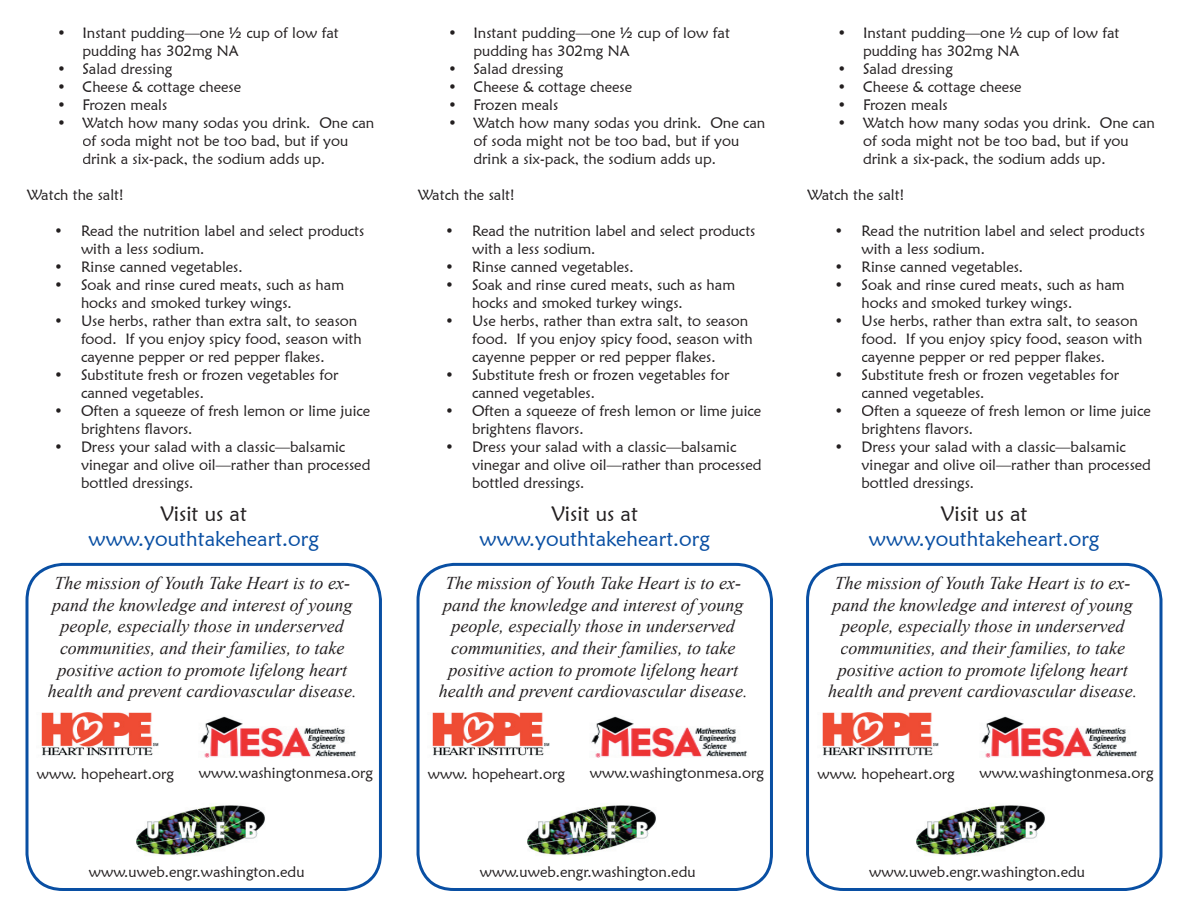
<style>
.page{position:relative;width:1188px;height:918px;background:#fff}
.page>*{position:absolute;margin:0;border:0;box-sizing:border-box;transform-origin:0 0}
.t1{font:21px "Maiandra GD";color:#094fa3}
.t2{font:21px "Maiandra GD";color:#231f20}
.t3{font:italic 18px/21.6px "Times New Roman";color:#231f20;text-align:center}
.t4{font:15px/18px "Maiandra GD";color:#231f20}
</style>
<div class="page">
<svg style="left:25px;top:563px;width:357px;height:328px"></svg>
<svg style="left:417px;top:563px;width:356px;height:328px"></svg>
<svg style="left:806px;top:563px;width:357px;height:328px"></svg>
<p class="t4" style="left:82px;top:24px;width:258px;text-indent:-26px">• Instant pudding—one ½ cup of low fat pudding has 302mg NA</p>
<p class="t4" style="left:57px;top:60px;width:117px">• Salad dressing</p>
<p class="t4" style="left:57px;top:78px;width:186px">• Cheese &amp; cottage cheese</p>
<p class="t4" style="left:57px;top:96px;width:112px">• Frozen meals</p>
<p class="t4" style="left:82px;top:114px;width:293px;text-indent:-26px">• Watch how many sodas you drink. One can of soda might not be too bad, but if you drink a six-pack, the sodium adds up.</p>
<p class="t4" style="left:27px;top:186px;width:98px">Watch the salt!</p>
<p class="t4" style="left:81px;top:222px;width:285px;text-indent:-27px">• Read the nutrition label and select products with a less sodium.</p>
<p class="t4" style="left:54px;top:258px;width:190px">• Rinse canned vegetables.</p>
<p class="t4" style="left:81px;top:276px;width:265px;text-indent:-27px">• Soak and rinse cured meats, such as ham hocks and smoked turkey wings.</p>
<p class="t4" style="left:81px;top:312px;width:282px;text-indent:-27px">• Use herbs, rather than extra salt, to season food. If you enjoy spicy food, season with cayenne pepper or red pepper flakes.</p>
<p class="t4" style="left:81px;top:366px;width:259px;text-indent:-27px">• Substitute fresh or frozen vegetables for canned vegetables.</p>
<p class="t4" style="left:81px;top:402px;width:291px;text-indent:-27px">• Often a squeeze of fresh lemon or lime juice brightens flavors.</p>
<p class="t4" style="left:81px;top:438px;width:291px;text-indent:-27px">• Dress your salad with a classic—balsamic vinegar and olive oil—rather than processed bottled dressings.</p>
<p class="t4" style="left:474px;top:24px;width:258px;text-indent:-26px">• Instant pudding—one ½ cup of low fat pudding has 302mg NA</p>
<p class="t4" style="left:448px;top:60px;width:117px">• Salad dressing</p>
<p class="t4" style="left:448px;top:78px;width:186px">• Cheese &amp; cottage cheese</p>
<p class="t4" style="left:448px;top:96px;width:112px">• Frozen meals</p>
<p class="t4" style="left:474px;top:114px;width:293px;text-indent:-26px">• Watch how many sodas you drink. One can of soda might not be too bad, but if you drink a six-pack, the sodium adds up.</p>
<p class="t4" style="left:418px;top:186px;width:98px">Watch the salt!</p>
<p class="t4" style="left:472px;top:222px;width:285px;text-indent:-27px">• Read the nutrition label and select products with a less sodium.</p>
<p class="t4" style="left:445px;top:258px;width:190px">• Rinse canned vegetables.</p>
<p class="t4" style="left:472px;top:276px;width:265px;text-indent:-27px">• Soak and rinse cured meats, such as ham hocks and smoked turkey wings.</p>
<p class="t4" style="left:472px;top:312px;width:282px;text-indent:-27px">• Use herbs, rather than extra salt, to season food. If you enjoy spicy food, season with cayenne pepper or red pepper flakes.</p>
<p class="t4" style="left:472px;top:366px;width:259px;text-indent:-27px">• Substitute fresh or frozen vegetables for canned vegetables.</p>
<p class="t4" style="left:472px;top:402px;width:291px;text-indent:-27px">• Often a squeeze of fresh lemon or lime juice brightens flavors.</p>
<p class="t4" style="left:472px;top:438px;width:291px;text-indent:-27px">• Dress your salad with a classic—balsamic vinegar and olive oil—rather than processed bottled dressings.</p>
<p class="t4" style="left:863px;top:24px;width:258px;text-indent:-26px">• Instant pudding—one ½ cup of low fat pudding has 302mg NA</p>
<p class="t4" style="left:838px;top:60px;width:117px">• Salad dressing</p>
<p class="t4" style="left:838px;top:78px;width:186px">• Cheese &amp; cottage cheese</p>
<p class="t4" style="left:838px;top:96px;width:112px">• Frozen meals</p>
<p class="t4" style="left:863px;top:114px;width:293px;text-indent:-26px">• Watch how many sodas you drink. One can of soda might not be too bad, but if you drink a six-pack, the sodium adds up.</p>
<p class="t4" style="left:808px;top:186px;width:98px">Watch the salt!</p>
<p class="t4" style="left:862px;top:222px;width:285px;text-indent:-27px">• Read the nutrition label and select products with a less sodium.</p>
<p class="t4" style="left:835px;top:258px;width:190px">• Rinse canned vegetables.</p>
<p class="t4" style="left:862px;top:276px;width:265px;text-indent:-27px">• Soak and rinse cured meats, such as ham hocks and smoked turkey wings.</p>
<p class="t4" style="left:862px;top:312px;width:282px;text-indent:-27px">• Use herbs, rather than extra salt, to season food. If you enjoy spicy food, season with cayenne pepper or red pepper flakes.</p>
<p class="t4" style="left:862px;top:366px;width:259px;text-indent:-27px">• Substitute fresh or frozen vegetables for canned vegetables.</p>
<p class="t4" style="left:862px;top:402px;width:291px;text-indent:-27px">• Often a squeeze of fresh lemon or lime juice brightens flavors.</p>
<p class="t4" style="left:862px;top:438px;width:291px;text-indent:-27px">• Dress your salad with a classic—balsamic vinegar and olive oil—rather than processed bottled dressings.</p>
<h1 class="t2" style="left:160px;top:500px;width:88px">Visit us at</h1>
<h1 class="t1" style="left:88px;top:526px;width:232px">www.youthtakeheart.org</h1>
<p class="t3" style="left:48px;top:572px;width:311px">The mission of Youth Take Heart is to ex&shy;pand the knowledge and interest of young people, especially those in underserved communities, and their families, to take positive action to promote lifelong heart health and prevent cardiovascular disease.</p>
<h1 class="t2" style="left:551px;top:500px;width:88px">Visit us at</h1>
<h1 class="t1" style="left:479px;top:526px;width:232px">www.youthtakeheart.org</h1>
<p class="t3" style="left:439px;top:572px;width:311px">The mission of Youth Take Heart is to ex&shy;pand the knowledge and interest of young people, especially those in underserved communities, and their families, to take positive action to promote lifelong heart health and prevent cardiovascular disease.</p>
<h1 class="t2" style="left:941px;top:500px;width:88px">Visit us at</h1>
<h1 class="t1" style="left:869px;top:526px;width:232px">www.youthtakeheart.org</h1>
<p class="t3" style="left:828px;top:572px;width:311px">The mission of Youth Take Heart is to ex&shy;pand the knowledge and interest of young people, especially those in underserved communities, and their families, to take positive action to promote lifelong heart health and prevent cardiovascular disease.</p>
<p class="t4" style="left:37px;top:765px;width:139px">www. hopeheart.org</p>
<p class="t4" style="left:199px;top:764px;width:176px">www.washingtonmesa.org</p>
<p class="t4" style="left:428px;top:765px;width:139px">www. hopeheart.org</p>
<p class="t4" style="left:590px;top:764px;width:176px">www.washingtonmesa.org</p>
<p class="t4" style="left:817px;top:765px;width:139px">www. hopeheart.org</p>
<p class="t4" style="left:979px;top:764px;width:176px">www.washingtonmesa.org</p>
<p class="t4" style="left:89px;top:863px;width:217px">www.uweb.engr.washington.edu</p>
<p class="t4" style="left:480px;top:863px;width:217px">www.uweb.engr.washington.edu</p>
<p class="t4" style="left:869px;top:863px;width:217px">www.uweb.engr.washington.edu</p>
</div>
